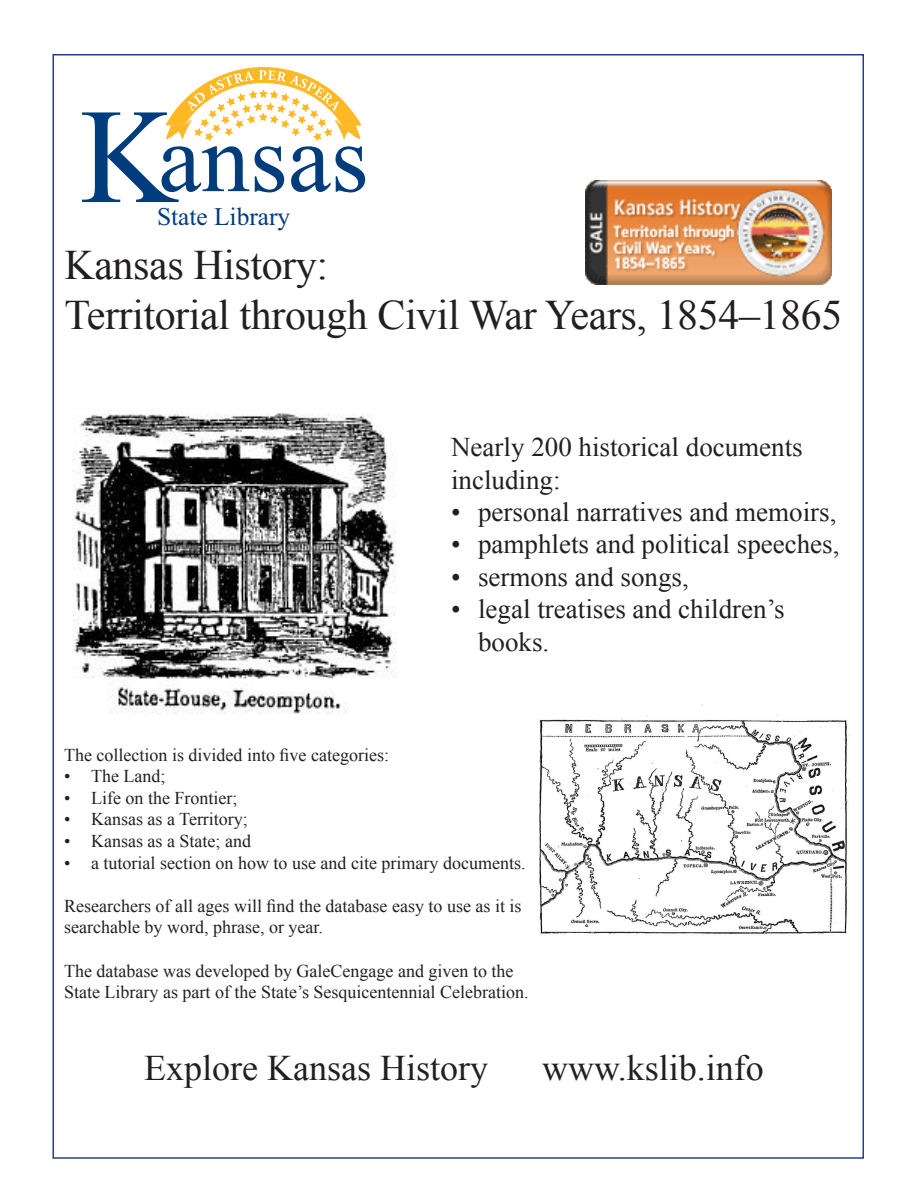
<style>
.page{position:relative;width:918px;height:1188px;background:#fff}
.page>*{position:absolute;margin:0;border:0;box-sizing:border-box;transform-origin:0 0}
.t1{font:42px "Times New Roman";letter-spacing:-.01em;color:#231f20}
.t2{font:36px "Times New Roman";color:#231f20}
.t3{font:27px/32.4px "Times New Roman";color:#231f20}
.t4{font:25.35px "Times New Roman";color:#013d7d}
.t5{font:18px/21.6px "Times New Roman";color:#231f20}
</style>
<div class="page">
<div style="left:52px;top:54px;width:812px;height:1105px;background:#fff;border:2px solid #253f8e"></div>
<img style="left:586px;top:180px;width:246px;height:105px">
<img style="left:539px;top:704px;width:311px;height:230px">
<img style="left:72px;top:413px;width:324px;height:301px">
<svg style="left:82px;top:67px;width:283px;height:135px"></svg>
<p class="t4" style="left:157px;top:199px;width:135px">State Library</p>
<p class="t1" style="left:64px;top:237px;width:265px">Kansas History:</p>
<p class="t1" style="left:64px;top:287px;width:779px">Territorial through Civil War Years, 1854–1865</p>
<p class="t3" style="left:451px;top:431px;width:353px">Nearly 200 historical documents including:</p>
<p class="t3" style="left:451px;top:495px;width:387px">• personal narratives and memoirs,</p>
<p class="t3" style="left:451px;top:528px;width:390px">• pamphlets and political speeches,</p>
<p class="t3" style="left:451px;top:560px;width:239px">• sermons and songs,</p>
<p class="t3" style="left:478px;top:593px;width:308px;text-indent:-27px">• legal treatises and children’s books.</p>
<p class="t5" style="left:64px;top:743px;width:326px">The collection is divided into five categories:</p>
<p class="t5" style="left:64px;top:765px;width:103px">• The Land;</p>
<p class="t5" style="left:64px;top:787px;width:175px">• Life on the Frontier;</p>
<p class="t5" style="left:64px;top:808px;width:185px">• Kansas as a Territory;</p>
<p class="t5" style="left:64px;top:830px;width:188px">• Kansas as a State; and</p>
<p class="t5" style="left:64px;top:851px;width:463px">• a tutorial section on how to use and cite primary documents.</p>
<p class="t5" style="left:64px;top:895px;width:459px">Researchers of all ages will find the database easy to use as it is searchable by word, phrase, or year.</p>
<p class="t5" style="left:64px;top:959px;width:451px">The database was developed by GaleCengage and given to the</p>
<p class="t5" style="left:64px;top:981px;width:466px">State Library as part of the State’s Sesquicentennial Celebration.</p>
<p class="t2" style="left:144px;top:1044px;width:345px">Explore Kansas History</p>
<p class="t2" style="left:542px;top:1044px;width:223px">www.kslib.info</p>
</div>
